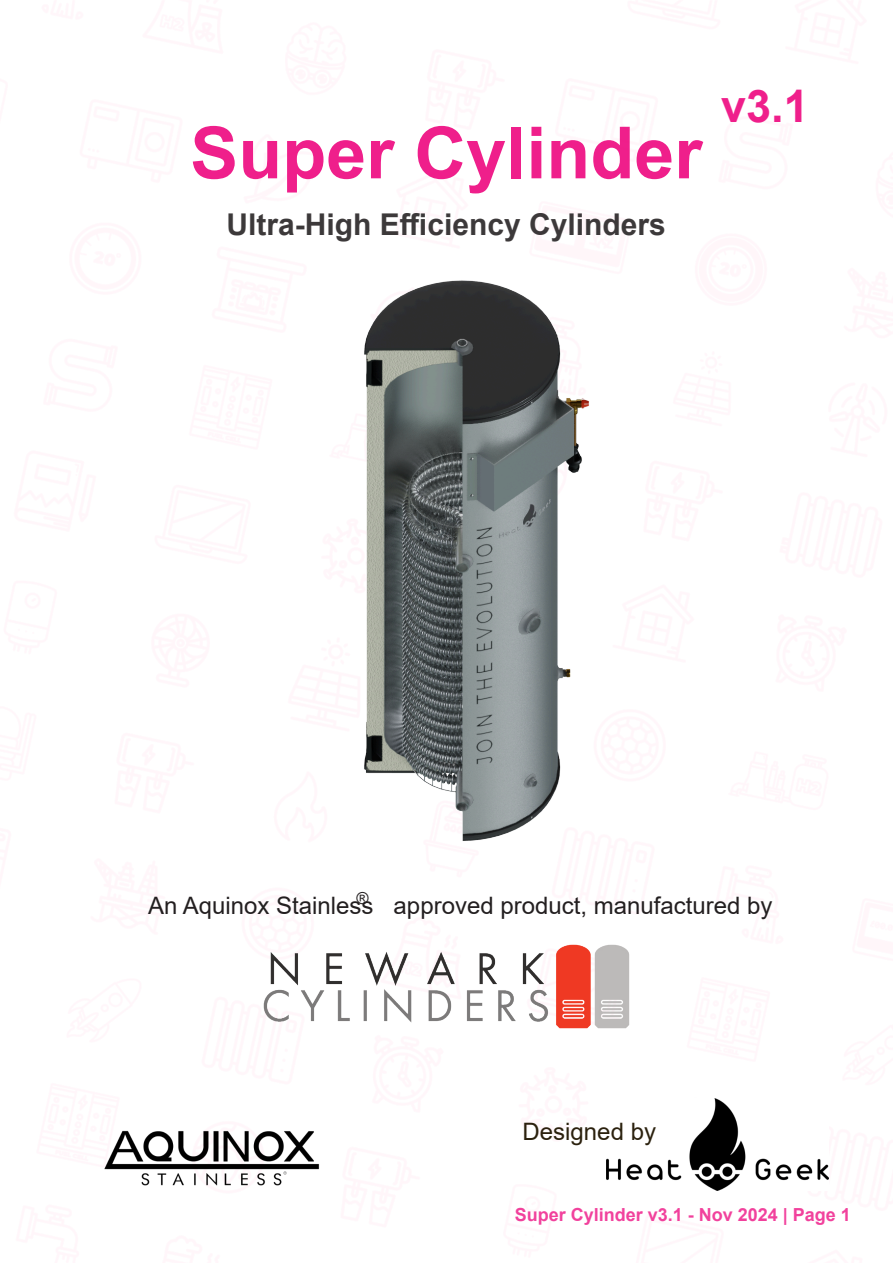
<style>
.page{position:relative;width:893px;height:1263px;background:#fff}
.page>*{position:absolute;margin:0;border:0;box-sizing:border-box;transform-origin:0 0}
.t1{font:700 72px "Arial";color:rgb(237 2 124/.88)}
.t2{font:700 45px "Arial";color:rgb(237 2 124/.88)}
.t3{font:700 30px "Arial";color:rgb(35 31 32/.88)}
.t4{font:24px "Arial";color:#231f20}
.t5{font:24px "Arial";color:#2b210e}
.t6{font:700 18px "Arial";color:rgb(237 2 124/.75)}
.t7{font:16.5px "Arial";color:#231f20}
</style>
<div class="page">
<svg style="left:263px;top:280px;width:566px;height:911px"></svg>
<img style="left:606px;top:1099px;width:222px;height:91px">
<img style="left:264px;top:944px;width:365px;height:85px">
<img style="left:104px;top:1122px;width:235px;height:69px">
<h1 class="t1" style="left:190px;top:126px;width:514px">Super Cylinder</h1>
<p class="t3" style="left:227px;top:213px;width:441px">Ultra-High Efficiency Cylinders</p>
<h2 class="t2" style="left:721px;top:90px;width:89px">v3.1</h2>
<p class="t7" style="left:356px;top:892px;width:14px">®</p>
<p class="t4" style="left:148px;top:896px;width:626px">An Aquinox Stainless approved product, manufactured by</p>
<p class="t5" style="left:523px;top:1122px;width:135px">Designed by</p>
<p class="t6" style="left:515px;top:1208px;width:338px">Super Cylinder v3.1 - Nov 2024 | Page 1</p>
</div>
